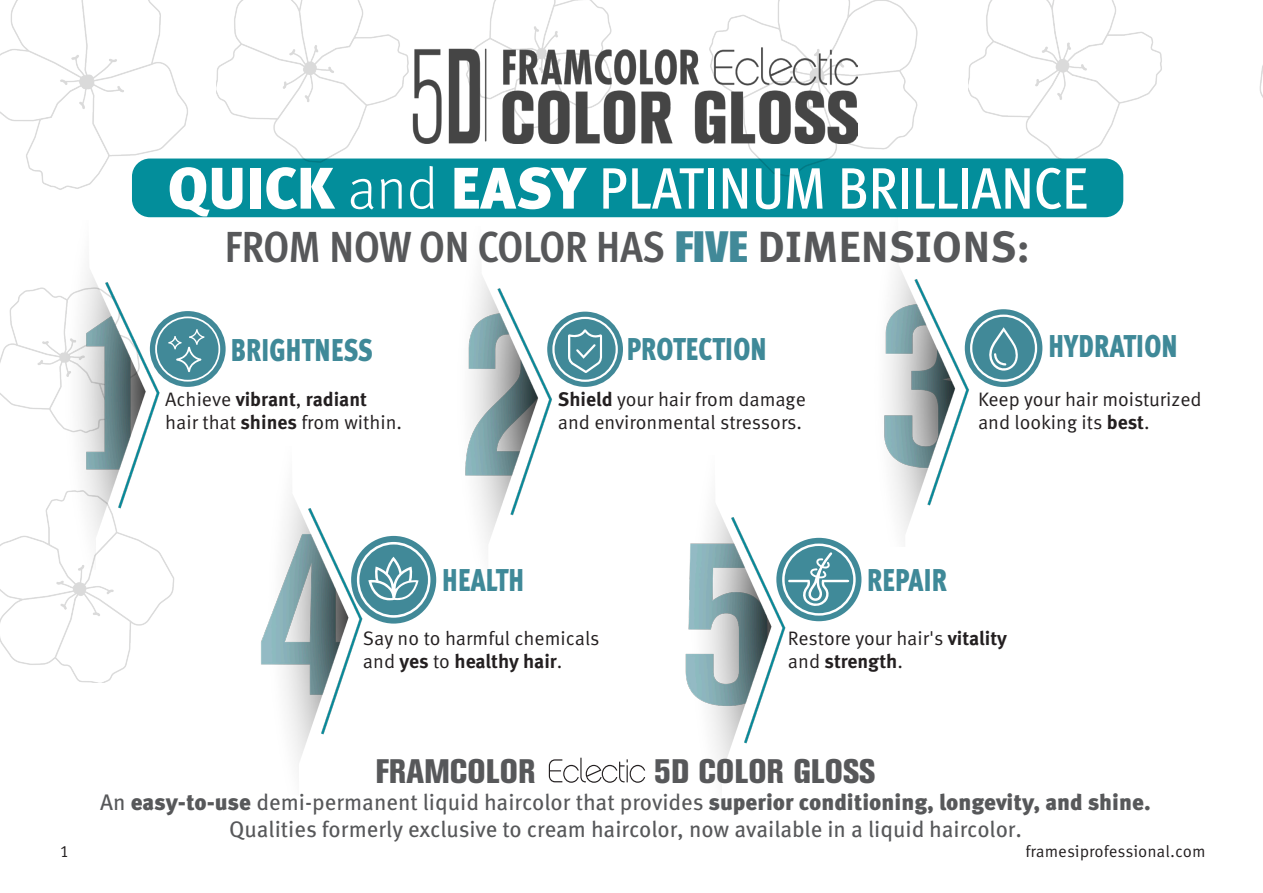
<style>
.page{position:relative;width:1263px;height:893px;background:#fff}
.page>*{position:absolute;margin:0;border:0;box-sizing:border-box;transform-origin:0 0}
.t1{font:500 condensed 58.5px "Meta Pro";color:#fff}
.t2{font:700 condensed 43.5px "Meta Pro";letter-spacing:-.005em;color:#57585a}
.t3{font:33.75px "Akzidenz Grotesk BQ X Bd Cnd Alt";color:#57585a}
.t4{font:900 condensed 31.5px "Meta Pro";letter-spacing:.01em;color:#3f8998;scale:.89 1}
.t5{font:900 22.5px "Meta Pro";color:#57585a}
.t6{font:22.5px "Meta Pro";color:#57585a}
.t7{font:19.5px/23.4px "Meta Pro Norm";color:#231f20}
.t8{font:16.5px "Meta Correspondence Pro";letter-spacing:-.005em;color:#231f20}
.s1{font-weight:900;font-stretch:normal}
.s2{font-weight:300;font-stretch:normal}
.s3{font-family:"Akzidenz Grotesk BQ";font-weight:800;font-stretch:normal;color:#418998}
.s4{font-family:"Meta Correspondence Pro";font-stretch:normal}
.s5{font-family:"Meta Pro";font-weight:700}
.s6{font-weight:400}
</style>
<div class="page">
<img style="left:0;top:0;width:216px;height:682px">
<img style="left:216px;top:0;width:890px;height:218px">
<img style="left:685px;top:504px;width:138px;height:268px">
<div style="left:132px;top:159px;width:991px;height:58px;background:#038e9b;border-radius:18px"></div>
<img style="left:969px;top:0;width:193px;height:159px">
<img style="left:397px;top:48px;width:461px;height:95px">
<div style="left:204px;top:549px;width:8px;height:12px;background:#fff"></div>
<svg style="left:193px;top:555px;width:23px;height:16px"></svg>
<svg style="left:170px;top:478px;width:1px;height:17px"></svg>
<div style="left:159px;top:385px;width:248px;height:51px;background:#fff"></div>
<svg style="left:549px;top:758px;width:96px;height:25px"></svg>
<svg style="left:407px;top:538px;width:29px;height:84px"></svg>
<svg style="left:776px;top:538px;width:85px;height:83px"></svg>
<img style="left:0;top:220px;width:170px;height:350px">
<svg style="left:574px;top:312px;width:49px;height:75px"></svg>
<img style="left:465px;top:275px;width:109px;height:271px">
<svg style="left:1013px;top:310px;width:29px;height:76px"></svg>
<img style="left:858px;top:217px;width:155px;height:329px">
<img style="left:261px;top:495px;width:146px;height:270px">
<svg style="left:150px;top:311px;width:76px;height:76px"></svg>
<img style="left:1259px;top:65px;width:4px;height:33px">
<p class="t1" style="left:168px;top:144px;width:921px"><span class="s1">QUICK</span> <span class="s2">and</span> <span class="s1">EASY</span> PLATINUM BRILLIANCE</p>
<p class="t2" style="left:225px;top:214px;width:807px">FROM NOW ON COLOR HAS <span class="s3">FIVE</span> <span class="s4">DIMENSIONS:</span></p>
<p class="t4" style="left:231px;top:326px;width:161px">BRIGHTNESS</p>
<p class="t7" style="left:165px;top:386px;width:238px">Achieve <span class="s5">vibrant</span>, <span class="s5">radiant </span>hair that <span class="s5">shines</span> from within.</p>
<p class="t4" style="left:627px;top:324px;width:159px">PROTECTION</p>
<p class="t7" style="left:558px;top:386px;width:249px"><span class="s5">Shield</span> your hair from damage and environmental stressors.</p>
<p class="t4" style="left:442px;top:555px;width:94px">HEALTH</p>
<p class="t4" style="left:1048px;top:321px;width:147px">HYDRATION</p>
<p class="t7" style="left:978px;top:386px;width:225px">Keep your hair moisturized and looking its <span class="s5">best</span>.</p>
<p class="t4" style="left:867px;top:555px;width:91px">REPAIR</p>
<p class="t7" style="left:363px;top:625px;width:238px">Say no to harmful chemicals and <span class="s5">yes</span> to <span class="s5">healthy hair</span>.</p>
<p class="t7" style="left:788px;top:625px;width:221px">Restore your hair's <span class="s5">vitality </span>and <span class="s5">strength</span>.</p>
<p class="t3" style="left:376px;top:751px;width:162px">FRAMCOLOR</p>
<p class="t3" style="left:654px;top:751px;width:223px">5D COLOR GLOSS</p>
<p class="t5" style="left:100px;top:784px;width:1052px"><span class="s6">An</span> easy-to-use <span class="s6">demi-permanent liquid haircolor that provides</span> superior conditioning, longevity, and shine.</p>
<p class="t6" style="left:229px;top:812px;width:794px">Qualities formerly exclusive to cream haircolor, now available in a liquid haircolor.</p>
<p class="t8" style="left:60px;top:839px;width:11px">1</p>
<p class="t8" style="left:1025px;top:839px;width:182px">framesiprofessional.com</p>
</div>
